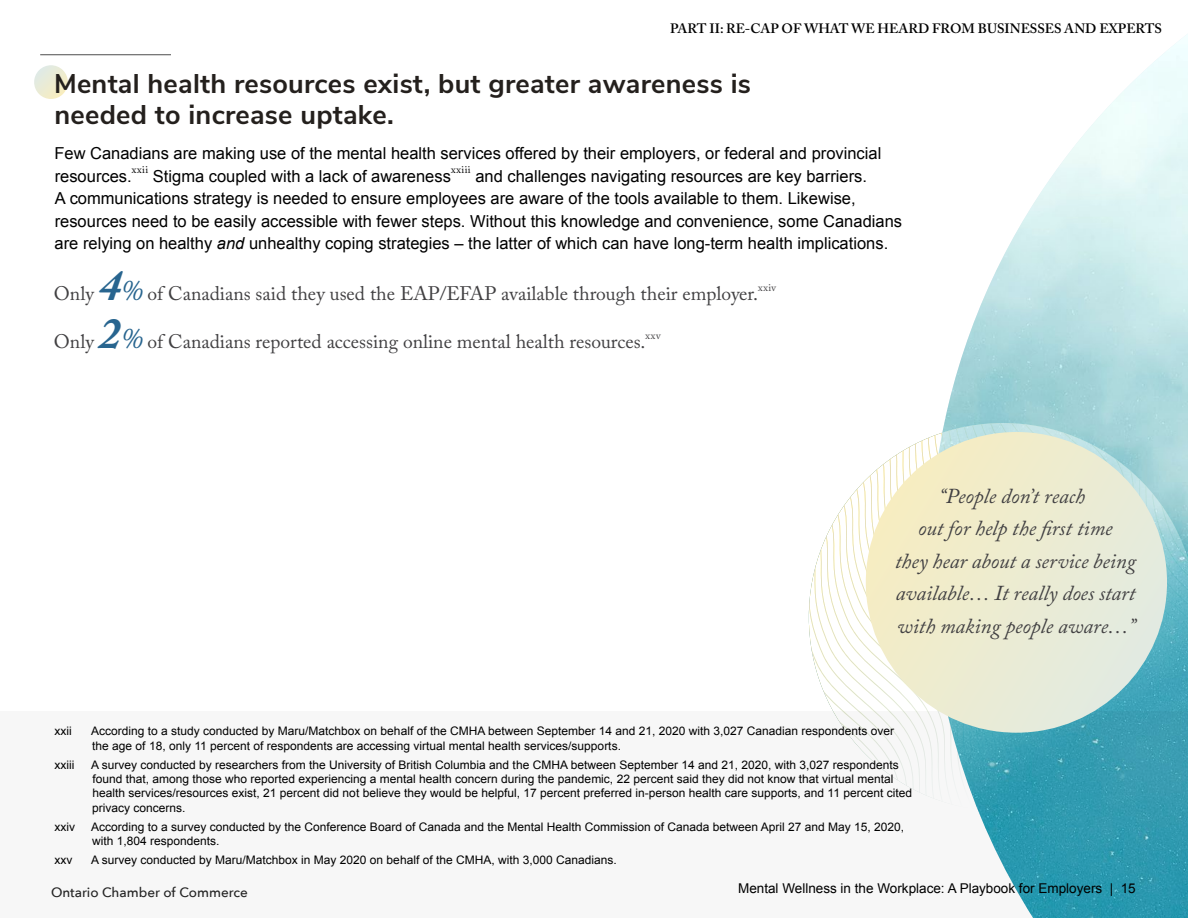
<style>
.page{position:relative;width:1188px;height:918px;background:#fff}
.page>*{position:absolute;margin:0;border:0;box-sizing:border-box;transform-origin:0 0}
.Chapter2-subtitle_bu{font:700 27px/31.5px "Nunito Sans";letter-spacing:.01em;color:#24201d}
.Paragraph{font:italic 21.15px/32.5px "Adobe Caslon Pro";color:#414042;text-align:center}
.Paragraph-2{font:19.5px "Adobe Caslon Pro";color:#414042}
.Body{font:16.5px/22.5px "Arial";color:#000}
.t1{font:13.5px "Arial";color:#000}
.t2{font:600 13.5px "Adobe Caslon Pro";color:#000}
.t3{font:500 13.5px "Avenir Next";color:#262626}
.Footnotes{font:11.7px/14.4px "Arial";color:#000}
.Body-2{font:10.5px "Adobe Caslon Pro";letter-spacing:.05em;color:#000}
.Paragraph-3{font:10.5px "Adobe Caslon Pro";letter-spacing:.065em;color:#414042}
.s1{font-style:italic}
.s2{font-weight:700;font-style:italic;font-size:45px;color:#28658f}
.s3{font-style:italic;font-size:30px;color:#28658f}
</style>
<div class="page">
<img style="left:948px;top:34px;width:240px;height:370px">
<svg style="left:944px;top:404px;width:244px;height:19px;background:#a0d1d6"></svg>
<svg style="left:808px;top:423px;width:380px;height:289px"></svg>
<svg style="left:833px;top:712px;width:355px;height:206px"></svg>
<svg style="left:34px;top:65px;width:34px;height:34px"></svg>
<hr style="left:40px;top:54px;width:131px;height:1px;background:#4d4d4d">
<div style="left:866px;top:432px;width:301px;height:301px;background:linear-gradient(to right,#f6edc3,#e2eae0);border-radius:150px"></div>
<p class="t2" style="left:670px;top:21px;width:494px">PART II: RE-CAP OF WHAT WE HEARD FROM BUSINESSES AND EXPERTS</p>
<h2 class="Chapter2-subtitle_bu" style="left:54px;top:66px;width:698px">Mental health resources exist, but greater awareness is needed to increase uptake.</h2>
<p class="Body" style="left:54px;top:142px;width:828px">Few Canadians are making use of the mental health services offered by their employers, or federal and provincial resources.</p>
<p class="Body-2" style="left:451px;top:163px;width:21px">xxiii</p>
<p class="Body" style="left:55px;top:165px;width:849px;text-indent:421px">and challenges navigating resources are key barriers.<br>A communications strategy is needed to ensure employees are aware of the tools available to them. Likewise, resources need to be easily accessible with fewer steps. Without this knowledge and convenience, some Canadians are relying on healthy <span class="s1">and</span> unhealthy coping strategies – the latter of which can have long-term health implications.</p>
<p class="Paragraph-2" style="left:54px;top:282px;width:706px">Only <span class="s2">4</span><span class="s3">%</span> of Canadians said they used the EAP/EFAP available through their employer.</p>
<p class="Body-2" style="left:132px;top:163px;width:18px">xxii</p>
<p class="Body" style="left:153px;top:165px;width:300px">Stigma coupled with a lack of awareness</p>
<p class="Paragraph-3" style="left:758px;top:281px;width:20px">xxiv</p>
<p class="Paragraph-2" style="left:54px;top:330px;width:593px">Only <span class="s2">2</span><span class="s3">%</span> of Canadians reported accessing online mental health resources.</p>
<p class="Paragraph-3" style="left:646px;top:329px;width:17px">xxv</p>
<p class="Paragraph" style="left:895px;top:479px;width:243px">“People don’t reach<br>out for help the first time<br>they hear about a service being available… It really does start with making people aware…”</p>
<p class="Footnotes" style="left:54px;top:724px;width:19px">xxii</p>
<p class="Footnotes" style="left:91px;top:724px;width:805px">According to a study conducted by Maru/Matchbox on behalf of the CMHA between September 14 and 21, 2020 with 3,027 Canadian respondents over the age of 18, only 11 percent of respondents are accessing virtual mental health services/supports.</p>
<p class="Footnotes" style="left:54px;top:757px;width:21px">xxiii</p>
<p class="Footnotes" style="left:91px;top:757px;width:822px">A survey conducted by researchers from the University of British Columbia and the CMHA between September 14 and 21, 2020, with 3,027 respondents found that, among those who reported experiencing a mental health concern during the pandemic, 22 percent said they did not know that virtual mental health services/resources exist, 21 percent did not believe they would be helpful, 17 percent preferred in-person health care supports, and 11 percent cited privacy concerns.</p>
<p class="Footnotes" style="left:54px;top:820px;width:22px">xxiv</p>
<p class="Footnotes" style="left:91px;top:820px;width:815px">According to a survey conducted by the Conference Board of Canada and the Mental Health Commission of Canada between April 27 and May 15, 2020, with 1,804 respondents.</p>
<p class="Footnotes" style="left:54px;top:853px;width:19px">xxv</p>
<p class="Footnotes" style="left:91px;top:853px;width:527px">A survey conducted by Maru/Matchbox in May 2020 on behalf of the CMHA, with 3,000 Canadians.</p>
<p class="t3" style="left:51px;top:880px;width:198px">Ontario Chamber of Commerce</p>
<p class="t1" style="left:738px;top:880px;width:399px">Mental Wellness in the Workplace: A Playbook for Employers | 15</p>
</div>
